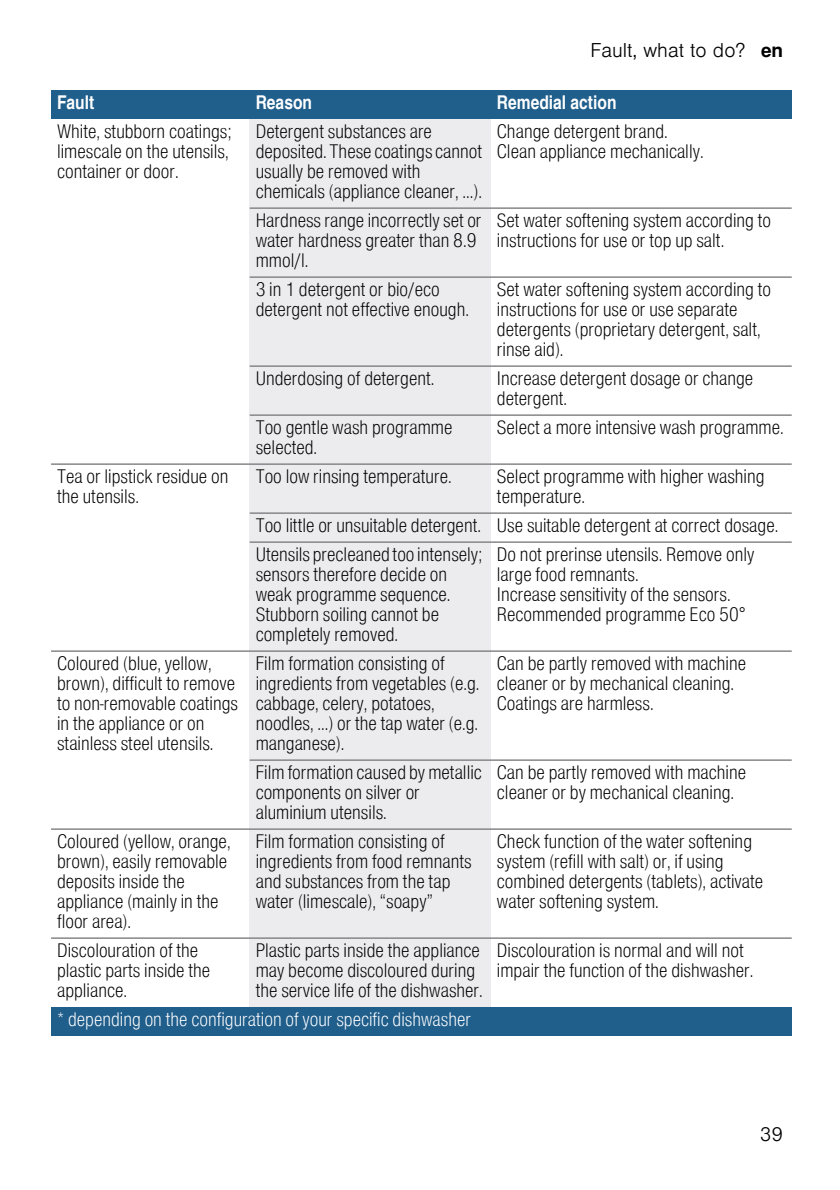
<style>
.page{position:relative;width:840px;height:1190px;background:#fff}
.page>*{position:absolute;margin:0;border:0;box-sizing:border-box;transform-origin:0 0}
.t1{font:19px/20px "Nimbus San L Lig Con";color:#000}
.t2{font:19px "Nimbus San L Lig Con";color:#fff}
.t3{font:19px "Nimbus San L Bol Con";color:#fff}
.t4{font:300 19px "Nimbus San L";color:#000}
.s1{font-weight:700}
</style>
<div class="page">
<div style="left:249px;top:119px;width:241px;height:89px;background:#ececee"></div>
<div style="left:249px;top:208px;width:241px;height:69px;background:#ececee"></div>
<div style="left:249px;top:277px;width:241px;height:89px;background:#ececee"></div>
<div style="left:249px;top:366px;width:241px;height:49px;background:#ececee"></div>
<div style="left:249px;top:415px;width:241px;height:49px;background:#ececee"></div>
<div style="left:249px;top:464px;width:241px;height:49px;background:#ececee"></div>
<div style="left:249px;top:513px;width:241px;height:29px;background:#ececee"></div>
<div style="left:249px;top:542px;width:241px;height:109px;background:#ececee"></div>
<div style="left:249px;top:651px;width:241px;height:109px;background:#ececee"></div>
<div style="left:249px;top:760px;width:241px;height:69px;background:#ececee"></div>
<div style="left:249px;top:829px;width:241px;height:109px;background:#ececee"></div>
<div style="left:249px;top:938px;width:241px;height:69px;background:#ececee"></div>
<div style="left:51px;top:90px;width:198px;height:29px;background:#205e8b"></div>
<div style="left:249px;top:90px;width:241px;height:29px;background:#205e8b"></div>
<div style="left:490px;top:90px;width:301px;height:29px;background:#205e8b"></div>
<div style="left:51px;top:1007px;width:740px;height:29px;background:#205e8b"></div>
<hr style="left:249px;top:207px;width:542px;height:2px;background:#808285">
<hr style="left:249px;top:276px;width:542px;height:2px;background:#808285">
<hr style="left:249px;top:365px;width:542px;height:2px;background:#808285">
<hr style="left:249px;top:414px;width:542px;height:2px;background:#808285">
<hr style="left:51px;top:463px;width:740px;height:2px;background:#808285">
<hr style="left:249px;top:512px;width:542px;height:2px;background:#808285">
<hr style="left:249px;top:541px;width:542px;height:2px;background:#808285">
<hr style="left:51px;top:650px;width:740px;height:2px;background:#808285">
<hr style="left:249px;top:759px;width:542px;height:2px;background:#808285">
<hr style="left:51px;top:828px;width:740px;height:2px;background:#808285">
<hr style="left:51px;top:937px;width:740px;height:2px;background:#808285">
<p class="t4" style="left:590px;top:38px;width:194px">Fault, what to do? <span class="s1">en</span></p>
<p class="t3" style="left:57px;top:90px;width:39px">Fault</p>
<p class="t3" style="left:255px;top:90px;width:58px">Reason</p>
<p class="t3" style="left:496px;top:90px;width:121px">Remedial action</p>
<p class="t1" style="left:57px;top:120px;width:176px">White, stubborn coatings; limescale on the utensils, container or door.</p>
<p class="t1" style="left:255px;top:120px;width:228px">Detergent substances are deposited. These coatings cannot usually be removed with chemicals (appliance cleaner, ...).</p>
<p class="t1" style="left:496px;top:120px;width:208px">Change detergent brand.<br>Clean appliance mechanically.</p>
<p class="t1" style="left:255px;top:209px;width:227px">Hardness range incorrectly set or water hardness greater than 8.9 mmol/l.</p>
<p class="t1" style="left:496px;top:209px;width:275px">Set water softening system according to instructions for use or top up salt.</p>
<p class="t1" style="left:255px;top:278px;width:215px">3 in 1 detergent or bio/eco detergent not effective enough.</p>
<p class="t1" style="left:496px;top:278px;width:275px">Set water softening system according to instructions for use or use separate detergents (proprietary detergent, salt, rinse aid).</p>
<p class="t1" style="left:255px;top:367px;width:180px">Underdosing of detergent.</p>
<p class="t1" style="left:496px;top:367px;width:258px">Increase detergent dosage or change detergent.</p>
<p class="t1" style="left:255px;top:416px;width:198px">Too gentle wash programme selected.</p>
<p class="t1" style="left:496px;top:416px;width:288px">Select a more intensive wash programme.</p>
<p class="t1" style="left:57px;top:465px;width:173px">Tea or lipstick residue on the utensils.</p>
<p class="t1" style="left:255px;top:465px;width:197px">Too low rinsing temperature.</p>
<p class="t1" style="left:496px;top:465px;width:269px">Select programme with higher washing temperature.</p>
<p class="t1" style="left:255px;top:510px;width:524px;line-height:29px">Too little or unsuitable detergent. Use suitable detergent at correct dosage.<br>Utensils precleaned too intensely;</p>
<p class="t1" style="left:255px;top:563px;width:196px">sensors therefore decide on weak programme sequence.<br>Stubborn soiling cannot be completely removed.</p>
<p class="t1" style="left:496px;top:543px;width:259px">Do not prerinse utensils. Remove only large food remnants.<br>Increase sensitivity of the sensors.<br>Recommended programme Eco 50°</p>
<p class="t1" style="left:57px;top:652px;width:182px">Coloured (blue, yellow, brown), difficult to remove to non-removable coatings in the appliance or on stainless steel utensils.</p>
<p class="t1" style="left:255px;top:652px;width:225px">Film formation consisting of ingredients from vegetables (e.g. cabbage, celery, potatoes, noodles, ...) or the tap water (e.g. manganese).</p>
<p class="t1" style="left:496px;top:652px;width:250px">Can be partly removed with machine cleaner or by mechanical cleaning.<br>Coatings are harmless.</p>
<p class="t1" style="left:255px;top:761px;width:227px">Film formation caused by metallic components on silver or aluminium utensils.</p>
<p class="t1" style="left:496px;top:761px;width:250px">Can be partly removed with machine cleaner or by mechanical cleaning.</p>
<p class="t1" style="left:57px;top:830px;width:175px">Coloured (yellow, orange, brown), easily removable deposits inside the appliance (mainly in the floor area).</p>
<p class="t1" style="left:255px;top:830px;width:217px">Film formation consisting of ingredients from food remnants and substances from the tap water (limescale), “soapy”</p>
<p class="t1" style="left:496px;top:830px;width:268px">Check function of the water softening system (refill with salt) or, if using combined detergents (tablets), activate water softening system.</p>
<p class="t1" style="left:57px;top:939px;width:155px">Discolouration of the plastic parts inside the appliance.</p>
<p class="t1" style="left:255px;top:939px;width:228px">Plastic parts inside the appliance may become discoloured during the service life of the dishwasher.</p>
<p class="t1" style="left:496px;top:939px;width:258px">Discolouration is normal and will not impair the function of the dishwasher.</p>
<p class="t2" style="left:57px;top:1007px;width:415px">* depending on the configuration of your specific dishwasher</p>
<p class="t4" style="left:759px;top:1121px;width:25px">39</p>
</div>
